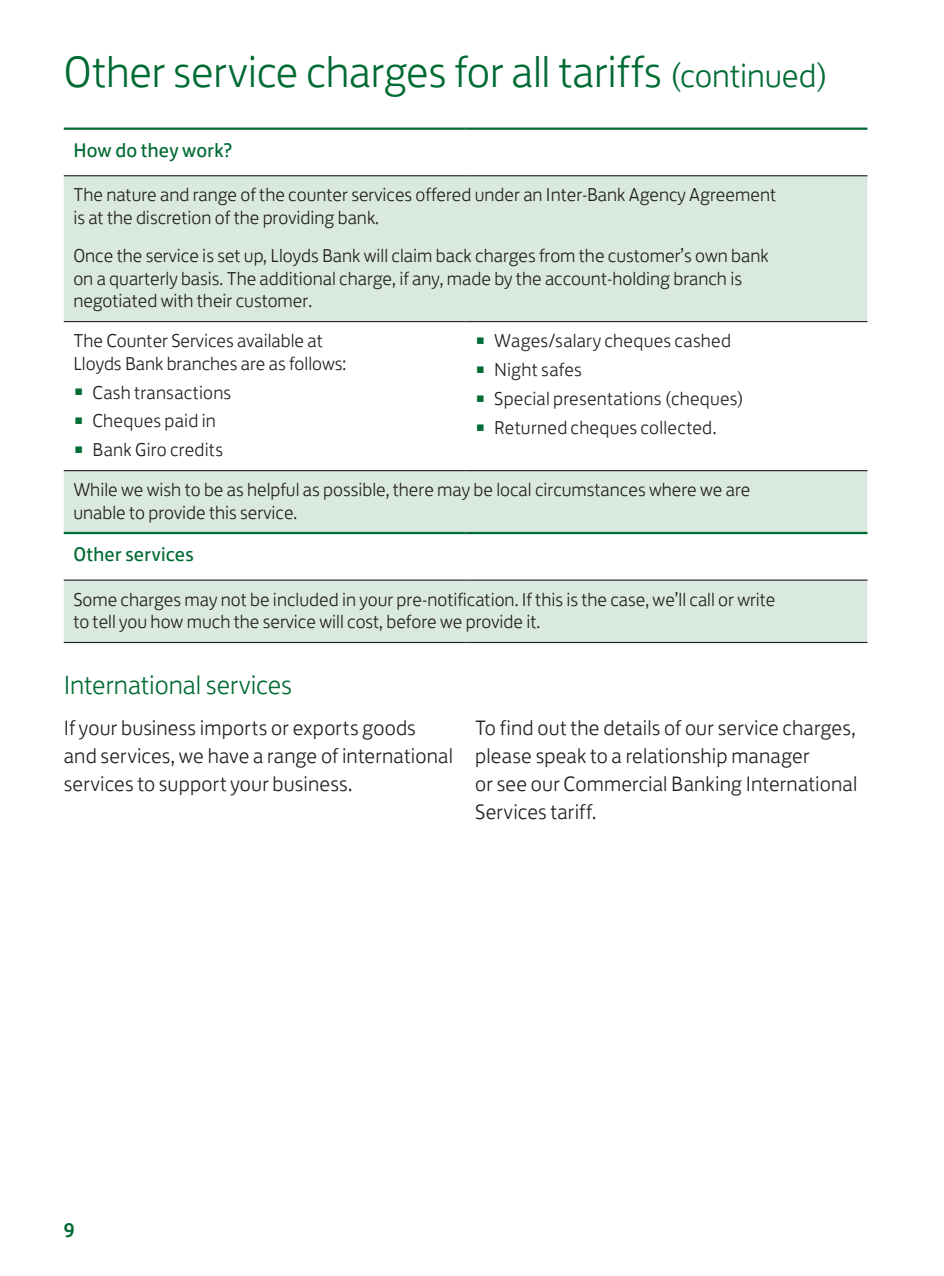
<style>
.page{position:relative;width:944px;height:1276px;background:#fff}
.page>*{position:absolute;margin:0;border:0;box-sizing:border-box;transform-origin:0 0}
.Page_Headline__Tier{font:300 45px "Lloyds Bank Jack";letter-spacing:-.005em;color:#006b32}
.X_Heading__Single_Co{font:300 27px "Lloyds Bank Jack";letter-spacing:-.005em;color:#006b32}
.Body_Copy__2_Column{font:300 21.38px/28.1px "Lloyds Bank Jack";letter-spacing:.005em;color:#231f20}
.Table_Headline{font:20.25px "Lloyds Bank Jack";letter-spacing:.01em;color:#006b32}
.t1{font:500 20.25px "Lloyds Bank Jack";color:#006b32}
.Table_Light_Content{font:300 19.12px/22.5px "Lloyds Bank Jack";color:#231f20}
.s1{font-size:33.75px}
.s2{font-size:29.47px;color:#006b32}
</style>
<div class="page">
<svg style="left:64px;top:176px;width:803px;height:466px;fill:#dae9df"></svg>
<hr style="left:64px;top:175px;width:402px;height:1px;background:#231f20">
<hr style="left:466px;top:175px;width:401px;height:1px;background:#231f20">
<hr style="left:64px;top:321px;width:402px;height:1px;background:#231f20">
<hr style="left:466px;top:321px;width:401px;height:1px;background:#231f20">
<hr style="left:64px;top:470px;width:402px;height:1px;background:#231f20">
<hr style="left:466px;top:470px;width:401px;height:1px;background:#231f20">
<hr style="left:64px;top:579px;width:402px;height:1px;background:#231f20">
<hr style="left:466px;top:579px;width:401px;height:1px;background:#231f20">
<hr style="left:64px;top:642px;width:402px;height:1px;background:#231f20">
<hr style="left:466px;top:642px;width:401px;height:1px;background:#231f20">
<hr style="left:64px;top:128px;width:402px;height:2px;background:#006b32">
<hr style="left:466px;top:128px;width:401px;height:2px;background:#006b32">
<hr style="left:64px;top:532px;width:402px;height:2px;background:#006b32">
<hr style="left:466px;top:532px;width:401px;height:2px;background:#006b32">
<p class="Page_Headline__Tier" style="left:64px;top:36px;width:766px">Other service charges for all tariffs <span class="s1">(continued)</span></p>
<p class="Table_Headline" style="left:73px;top:134px;width:161px">How do they work?</p>
<p class="Table_Light_Content" style="left:73px;top:182px;width:704px">The nature and range of the counter services offered under an Inter-Bank Agency Agreement is at the discretion of the providing bank.</p>
<p class="Table_Light_Content" style="left:73px;top:243px;width:697px">Once the service is set up, Lloyds Bank will claim back charges from the customer’s own bank on a quarterly basis. The additional charge, if any, made by the account-holding branch is negotiated with their customer.</p>
<p class="Table_Light_Content" style="left:73px;top:327px;width:275px">The Counter Services available at<br>Lloyds Bank branches are as follows:</p>
<p class="Table_Light_Content" style="left:73px;top:379px;width:159px"><span class="s2">•</span> Cash transactions</p>
<p class="Table_Light_Content" style="left:73px;top:408px;width:144px"><span class="s2">•</span> Cheques paid in</p>
<p class="Table_Light_Content" style="left:73px;top:437px;width:151px"><span class="s2">•</span> Bank Giro credits</p>
<p class="Table_Light_Content" style="left:475px;top:327px;width:257px"><span class="s2">•</span> Wages/salary cheques cashed</p>
<p class="Table_Light_Content" style="left:475px;top:356px;width:108px"><span class="s2">•</span> Night safes</p>
<p class="Table_Light_Content" style="left:475px;top:385px;width:270px"><span class="s2">•</span> Special presentations (cheques)</p>
<p class="Table_Light_Content" style="left:475px;top:414px;width:243px"><span class="s2">•</span> Returned cheques collected.</p>
<p class="Table_Light_Content" style="left:73px;top:476px;width:679px">While we wish to be as helpful as possible, there may be local circumstances where we are unable to provide this service.</p>
<p class="Table_Headline" style="left:73px;top:538px;width:122px">Other services</p>
<p class="Table_Light_Content" style="left:73px;top:586px;width:704px">Some charges may not be included in your pre-notification. If this is the case, we’ll call or write to tell you how much the service will cost, before we provide it.</p>
<p class="X_Heading__Single_Co" style="left:64px;top:663px;width:230px">International services</p>
<p class="Body_Copy__2_Column" style="left:64px;top:711px;width:391px">If your business imports or exports goods and services, we have a range of international services to support your business.</p>
<p class="Body_Copy__2_Column" style="left:475px;top:711px;width:384px">To find out the details of our service charges, please speak to a relationship manager<br>or see our Commercial Banking International Services tariff.</p>
<p class="t1" style="left:64px;top:1213px;width:12px">9</p>
</div>
